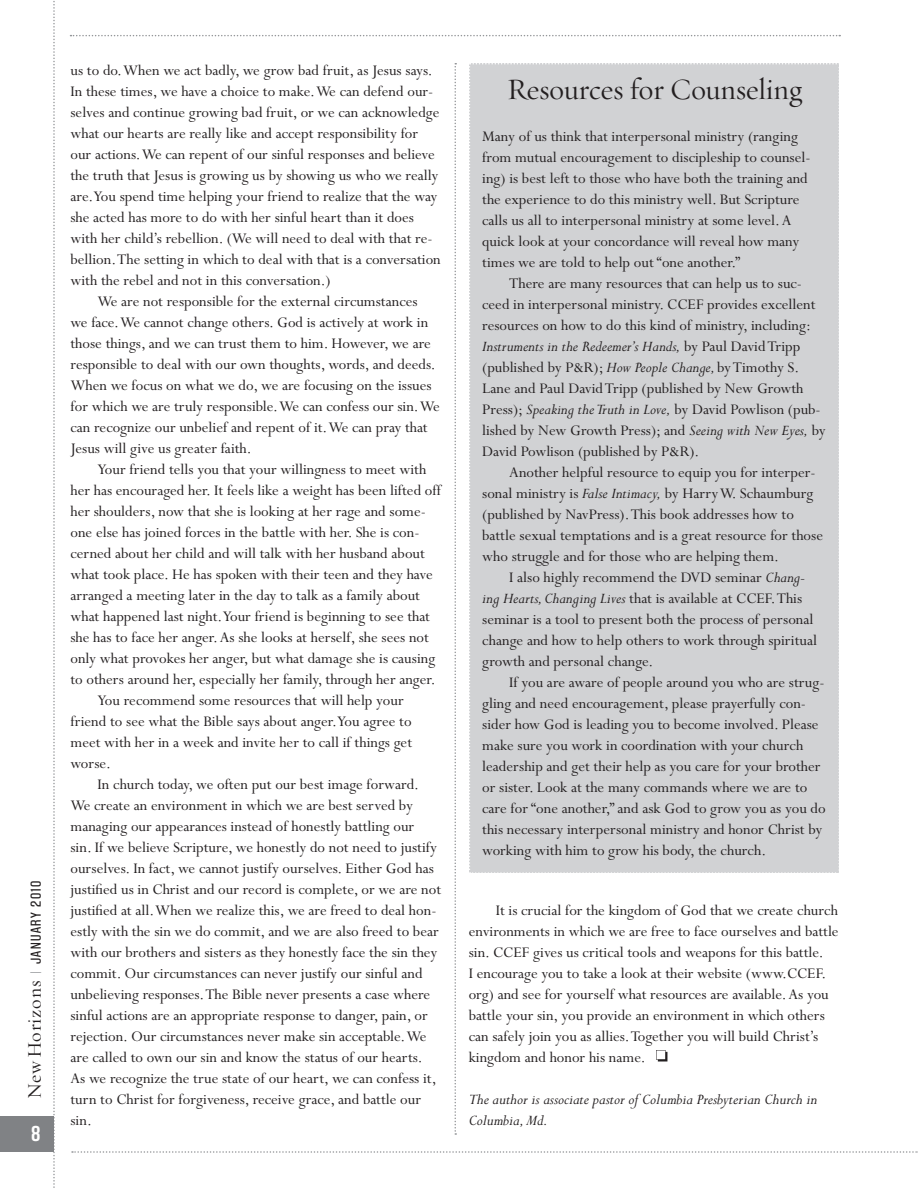
<style>
.page{position:relative;width:918px;height:1188px;background:#fff}
.page>*{position:absolute;margin:0;border:0;box-sizing:border-box;transform-origin:0 0}
.Dept_title-minor{font:30px "Requiem Display HTF Roman";color:#231f20}
.t1{font:22.5px "Block Gothic Bold Cond";color:#fff}
.t2{font:19.5px "Requiem Display HTF Roman";letter-spacing:.05em;color:#231f20}
.Feature_text{font:16.5px/21px "Perpetua";color:#231f20}
.Feature_text-2{font:italic 16.5px/21px "Perpetua";color:#231f20}
.s1{font-family:"Block Gothic Med Cond";font-size:15px;color:#939598}
.s2{font-family:"Block Gothic Med Cond";font-size:15px}
.s3{font-style:italic}
</style>
<div class="page">
<svg style="left:53px;top:1px;width:2px;height:1187px"></svg>
<svg style="left:469px;top:63px;width:370px;height:810px;background:#d5d5d7"></svg>
<svg style="left:72px;top:1151px;width:846px;height:2px"></svg>
<svg style="left:454px;top:63px;width:2px;height:1072px"></svg>
<svg style="left:70px;top:35px;width:770px;height:1px"></svg>
<svg style="left:656px;top:1050px;width:11px;height:12px"></svg>
<div style="left:0;top:1116px;width:54px;height:36px;background:#808285"></div>
<p class="t2" style="left:23px;top:1099px;width:220px;rotate:-90deg">NewHorizons <span class="s1">|</span> <span class="s2">JANUARY 2010</span></p>
<p class="t1" style="left:31px;top:1122px;width:11px">8</p>
<p class="Feature_text" style="left:70px;top:60px;width:372px">us to do. When we act badly, we grow bad fruit, as Jesus says.<br>In these times, we have a choice to make. We can defend our&shy;selves and continue growing bad fruit, or we can acknowledge what our hearts are really like and accept responsibility for our actions. We can repent of our sinful responses and believe the truth that Jesus is growing us by showing us who we really are. You spend time helping your friend to realize that the way she acted has more to do with her sinful heart than it does with her child’s rebellion. (We will need to deal with that re&shy;bellion. The setting in which to deal with that is a conversation with the rebel and not in this conversation.)</p>
<p class="Feature_text" style="left:70px;top:291px;width:371px;text-indent:27px">We are not responsible for the external circumstances<br>we face. We cannot change others. God is actively at work in those things, and we can trust them to him. However, we are responsible to deal with our own thoughts, words, and deeds.<br>When we focus on what we do, we are focusing on the issues for which we are truly responsible. We can confess our sin. We can recognize our unbelief and repent of it. We can pray that Jesus will give us greater faith.</p>
<p class="Feature_text" style="left:70px;top:459px;width:372px;text-indent:27px">Your friend tells you that your willingness to meet with her has encouraged her. It feels like a weight has been lifted off her shoulders, now that she is looking at her rage and some&shy;one else has joined forces in the battle with her. She is con&shy;cerned about her child and will talk with her husband about what took place. He has spoken with their teen and they have arranged a meeting later in the day to talk as a family about what happened last night. Your friend is beginning to see that she has to face her anger. As she looks at herself, she sees not only what provokes her anger, but what damage she is causing to others around her, especially her family, through her anger.</p>
<p class="Feature_text" style="left:70px;top:690px;width:343px;text-indent:27px">You recommend some resources that will help your friend to see what the Bible says about anger. You agree to meet with her in a week and invite her to call if things get worse.</p>
<p class="Feature_text" style="left:70px;top:774px;width:372px;text-indent:27px">In church today, we often put our best image forward.<br>We create an environment in which we are best served by managing our appearances instead of honestly battling our<br>sin. If we believe Scripture, we honestly do not need to justify ourselves. In fact, we cannot justify ourselves. Either God has justified us in Christ and our record is complete, or we are not justified at all. When we realize this, we are freed to deal hon&shy;estly with the sin we do commit, and we are also freed to bear with our brothers and sisters as they honestly face the sin they commit. Our circumstances can never justify our sinful and unbelieving responses. The Bible never presents a case where sinful actions are an appropriate response to danger, pain, or rejection. Our circumstances never make sin acceptable. We are called to own our sin and know the status of our hearts.<br>As we recognize the true state of our heart, we can confess it, turn to Christ for forgiveness, receive grace, and battle our sin.</p>
<p class="Dept_title-minor" style="left:507px;top:72px;width:297px">Resources for Counseling</p>
<p class="Feature_text" style="left:482px;top:127px;width:330px">Many of us think that interpersonal ministry (ranging from mutual encouragement to discipleship to counsel&shy;ing) is best left to those who have both the training and the experience to do this ministry well. But Scripture calls us all to interpersonal ministry at some level. A quick look at your concordance will reveal how many times we are told to help out “one another.”</p>
<p class="Feature_text" style="left:482px;top:274px;width:345px;text-indent:27px">There are many resources that can help us to suc&shy;ceed in interpersonal ministry. CCEF provides excellent resources on how to do this kind of ministry, including:<br><span class="s3">Instruments in the Redeemer’s Hands,</span> by Paul David Tripp (published by P&amp;R); <span class="s3">How People Change,</span> by Timothy S.<br>Lane and Paul David Tripp (published by New Growth Press); <span class="s3">Speaking the Truth in Love,</span> by David Powlison (pub&shy;lished by New Growth Press); and <span class="s3">Seeing with New Eyes,</span> by David Powlison (published by P&amp;R).</p>
<p class="Feature_text" style="left:482px;top:463px;width:342px;text-indent:27px">Another helpful resource to equip you for interper&shy;sonal ministry is <span class="s3">False Intimacy,</span> by Harry W. Schaumburg (published by NavPress). This book addresses how to battle sexual temptations and is a great resource for those who struggle and for those who are helping them.</p>
<p class="Feature_text" style="left:482px;top:568px;width:336px;text-indent:27px">I also highly recommend the DVD seminar <span class="s3">Chang&shy;ing Hearts, Changing Lives</span> that is available at CCEF. This seminar is a tool to present both the process of personal change and how to help others to work through spiritual growth and personal change.</p>
<p class="Feature_text" style="left:482px;top:673px;width:345px;text-indent:27px">If you are aware of people around you who are strug&shy;gling and need encouragement, please prayerfully con&shy;sider how God is leading you to become involved. Please make sure you work in coordination with your church leadership and get their help as you care for your brother or sister. Look at the many commands where we are to care for “one another,” and ask God to grow you as you do this necessary interpersonal ministry and honor Christ by working with him to grow his body, the church.</p>
<p class="Feature_text" style="left:469px;top:900px;width:371px;text-indent:27px">It is crucial for the kingdom of God that we create church environments in which we are free to face ourselves and battle sin. CCEF gives us critical tools and weapons for this battle.<br>I encourage you to take a look at their website (www.CCEF. org) and see for yourself what resources are available. As you battle your sin, you provide an environment in which others can safely join you as allies. Together you will build Christ’s kingdom and honor his name.</p>
<p class="Feature_text-2" style="left:469px;top:1089px;width:350px">The author is associate pastor of Columbia Presbyterian Church in<br>Columbia, Md.</p>
</div>
